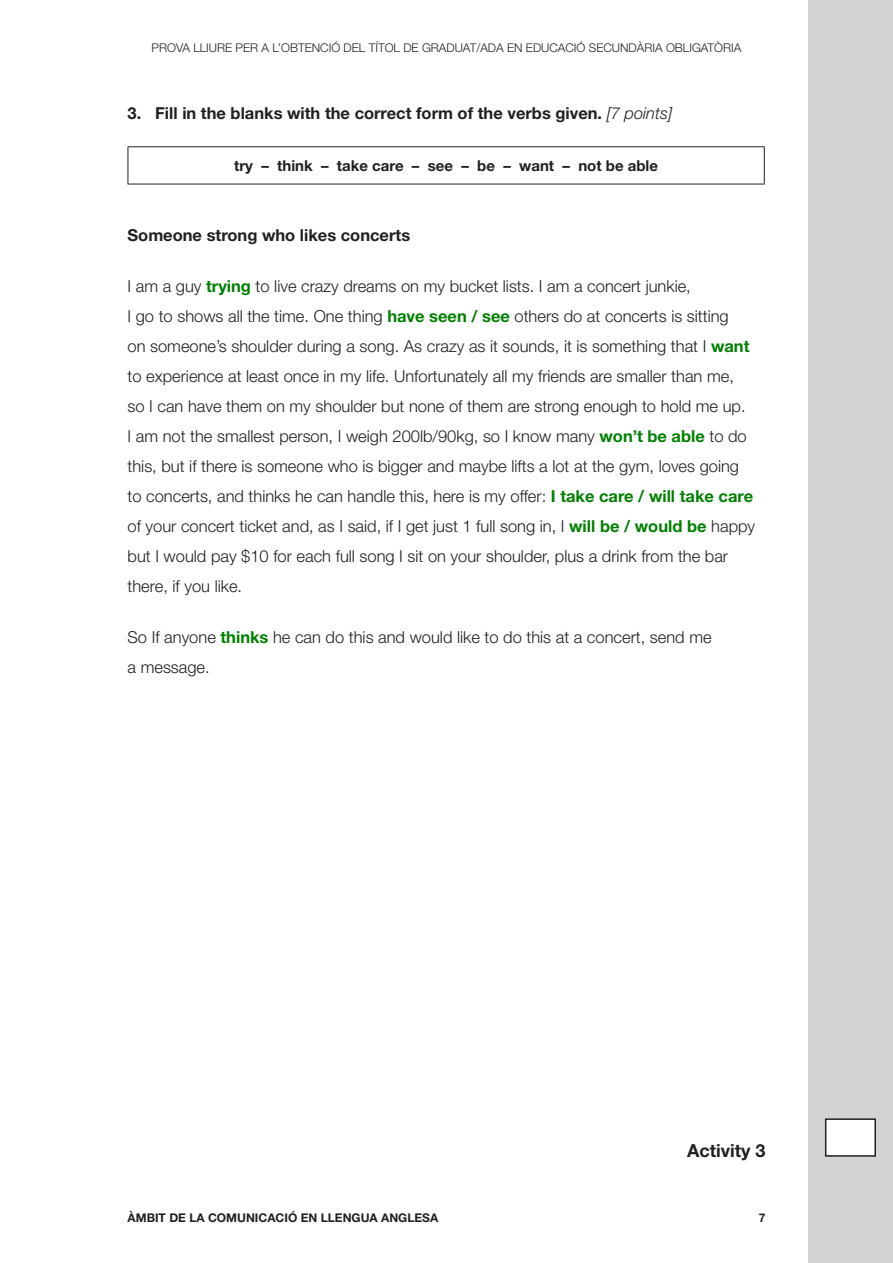
<style>
.page{position:relative;width:893px;height:1263px;background:#fff}
.page>*{position:absolute;margin:0;border:0;box-sizing:border-box;transform-origin:0 0}
.t1{font:700 18px "Helvetica Neue";color:#231f20}
.t2{font:300 16.5px/30px "Helvetica Neue";color:#231f20}
.t3{font:700 16.5px "Helvetica Neue";color:#231f20}
.t4{font:700 15px "Helvetica Neue";color:#231f20}
.t5{font:300 12px "Helvetica Neue";color:#231f20}
.t6{font:700 12px "Helvetica Neue";color:#231f20}
.s1{font-weight:300;font-style:italic}
.s2{font-weight:700;color:#008000}
</style>
<div class="page">
<div style="left:808px;top:0;width:85px;height:1263px;background:#d1d3d4"></div>
<hr style="left:128px;top:146px;width:637px;height:1px;background:#231f20">
<hr style="left:128px;top:147px;width:1px;height:37px;background:#231f20">
<hr style="left:764px;top:147px;width:1px;height:37px;background:#231f20">
<hr style="left:128px;top:184px;width:637px;height:1px;background:#231f20">
<div style="left:826px;top:1119px;width:49px;height:37px;background:#fff"></div>
<div style="left:825px;top:1118px;width:51px;height:39px;border:2px solid #231f20"></div>
<p class="t5" style="left:152px;top:42px;width:591px">PROVA LLIURE PER A L’OBTENCIÓ DEL TÍTOL DE GRADUAT/ADA EN EDUCACIÓ SECUNDÀRIA OBLIGATÒRIA</p>
<p class="t3" style="left:128px;top:107px;width:546px">3. Fill in the blanks with the correct form of the verbs given. <span class="s1">[7 points]</span></p>
<p class="t4" style="left:234px;top:160px;width:425px">try – think – take care – see – be – want – not be able</p>
<p class="t3" style="left:128px;top:229px;width:284px">Someone strong who likes concerts</p>
<p class="t2" style="left:128px;top:272px;width:629px">I am a guy <span class="s2">trying</span> to live crazy dreams on my bucket lists. I am a concert junkie,<br>I go to shows all the time. One thing <span class="s2">have seen / see</span> others do at concerts is sitting<br>on someone’s shoulder during a song. As crazy as it sounds, it is something that I <span class="s2">want </span>to experience at least once in my life. Unfortunately all my friends are smaller than me,<br>so I can have them on my shoulder but none of them are strong enough to hold me up.<br>I am not the smallest person, I weigh 200lb/90kg, so I know many <span class="s2">won’t be able</span> to do this, but if there is someone who is bigger and maybe lifts a lot at the gym, loves going to concerts, and thinks he can handle this, here is my offer: <span class="s2">I take care / will take care </span>of your concert ticket and, as I said, if I get just 1 full song in, I <span class="s2">will be / would be</span> happy but I would pay $10 for each full song I sit on your shoulder, plus a drink from the bar there, if you like.</p>
<p class="t2" style="left:128px;top:623px;width:586px">So If anyone <span class="s2">thinks</span> he can do this and would like to do this at a concert, send me a message.</p>
<p class="t1" style="left:687px;top:1144px;width:80px">Activity 3</p>
<p class="t6" style="left:128px;top:1213px;width:312px">ÀMBIT DE LA COMUNICACIÓ EN LLENGUA ANGLESA</p>
<p class="t6" style="left:759px;top:1213px;width:8px">7</p>
</div>
